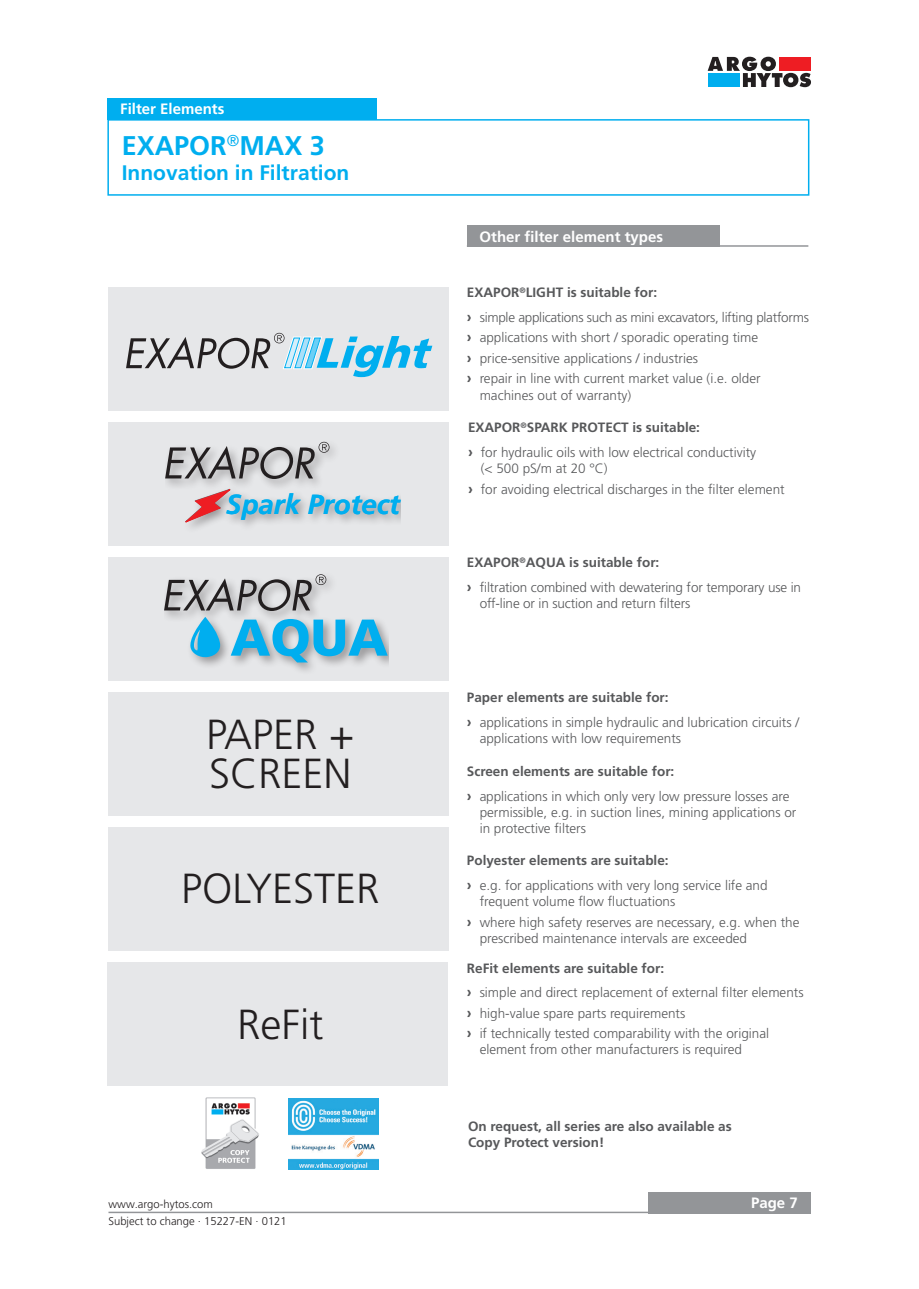
<style>
.page{position:relative;width:919px;height:1289px;background:#fff}
.page>*{position:absolute;margin:0;border:0;box-sizing:border-box;transform-origin:0 0}
.t1{font:900 51.6px "Frutiger LT";color:#00aeef}
.t2{font:300 42px/39px "Frutiger LT Pro";color:#231f20}
.t3{font:italic 700 27.6px "Frutiger LT";color:#00aeef}
._01_Headline_blue{font:700 27px "Frutiger LT Pro";color:#00aeef}
._01_Headline_blue-2{font:700 21px "Frutiger LT Pro";color:#00aeef}
._04_Headline_white{font:700 15px "Frutiger LT Pro";color:#fff}
.t4{font:300 13.5px/16.2px "Frutiger LT Pro";color:#57585a}
._05_Subline_Copytext{font:700 13.5px/16.2px "Frutiger LT Pro";color:#57585a}
.t5{font:300 13.5px "Frutiger LT Pro";letter-spacing:-.02em;color:#57585a}
.t6{font:300 11.25px "Frutiger LT Pro";color:#231f20}
.s1{font-weight:700;font-size:15px}
</style>
<div class="page">
<div style="left:648px;top:1191px;width:162px;height:22px;background:#939598"></div>
<hr style="left:108px;top:1211px;width:702px;height:2px;background:#939598">
<svg style="left:707px;top:57px;width:104px;height:30px"></svg>
<div style="left:107px;top:119px;width:702px;height:77px;border:2px solid #00aeef"></div>
<div style="left:107px;top:98px;width:270px;height:22px;background:#00aeef"></div>
<div style="left:466px;top:225px;width:253px;height:22px;background:#939598"></div>
<hr style="left:467px;top:245px;width:341px;height:2px;background:#939598">
<img style="left:201px;top:1097px;width:58px;height:72px">
<img style="left:289px;top:1098px;width:89px;height:71px">
<div style="left:107px;top:962px;width:341px;height:123px;background:#e6e7e9"></div>
<div style="left:108px;top:692px;width:341px;height:123px;background:#e6e7e9"></div>
<div style="left:108px;top:557px;width:341px;height:123px;background:#e6e7e9"></div>
<div style="left:108px;top:422px;width:341px;height:123px;background:#e6e7e9"></div>
<div style="left:108px;top:287px;width:341px;height:123px;background:#e6e7e9"></div>
<svg style="left:126px;top:333px;width:306px;height:44px"></svg>
<div style="left:165px;top:438px;width:236px;height:96px;background:#231f20;opacity:.4"></div>
<svg style="left:165px;top:442px;width:164px;height:37px"></svg>
<svg style="left:182px;top:488px;width:49px;height:36px"></svg>
<div style="left:164px;top:571px;width:224px;height:104px;background:#231f20;opacity:.4"></div>
<svg style="left:164px;top:574px;width:162px;height:37px"></svg>
<svg style="left:190px;top:617px;width:31px;height:41px"></svg>
<div style="left:108px;top:827px;width:341px;height:123px;background:#e6e7e9"></div>
<p class="_04_Headline_white" style="left:120px;top:100px;width:106px">Filter Elements</p>
<p class="_01_Headline_blue" style="left:122px;top:130px;width:205px">EXAPOR<sup>®</sup>MAX 3</p>
<p class="_01_Headline_blue-2" style="left:122px;top:160px;width:229px">Innovation in Filtration</p>
<p class="t3" style="left:226px;top:488px;width:175px">Spark Protect</p>
<p class="t1" style="left:230px;top:606px;width:159px">AQUA</p>
<p class="t2" style="left:206px;top:715px;width:150px">PAPER +<br>SCREEN</p>
<p class="t2" style="left:181px;top:869px;width:200px">POLYESTER</p>
<p class="t2" style="left:237px;top:1005px;width:88px">ReFit</p>
<p class="_04_Headline_white" style="left:479px;top:228px;width:185px">Other filter element types</p>
<p class="_05_Subline_Copytext" style="left:467px;top:284px;width:192px">EXAPOR<sup>®</sup>LIGHT is suitable for:</p>
<p class="t5" style="left:467px;top:309px;width:343px"><span class="s1">›</span> simple applications such as mini excavators, lifting platforms</p>
<p class="t4" style="left:467px;top:330px;width:293px"><span class="s1">›</span> applications with short / sporadic operating time</p>
<p class="t4" style="left:467px;top:350px;width:233px"><span class="s1">›</span> price-sensitive applications / industries</p>
<p class="t4" style="left:479px;top:371px;width:282px;text-indent:-13px"><span class="s1">›</span> repair in line with current market value (i.e. older machines out of warranty)</p>
<p class="_05_Subline_Copytext" style="left:468px;top:419px;width:233px">EXAPOR<sup>®</sup>SPARK PROTECT is suitable:</p>
<p class="t4" style="left:480px;top:444px;width:277px;text-indent:-13px"><span class="s1">›</span> for hydraulic oils with low electrical conductivity (&lt; 500 pS/m at 20 °C)</p>
<p class="t4" style="left:468px;top:481px;width:318px"><span class="s1">›</span> for avoiding electrical discharges in the filter element</p>
<p class="_05_Subline_Copytext" style="left:467px;top:554px;width:194px">EXAPOR<sup>®</sup>AQUA is suitable for:</p>
<p class="t4" style="left:479px;top:579px;width:323px;text-indent:-13px"><span class="s1">›</span> filtration combined with dewatering for temporary use in off-line or in suction and return filters</p>
<p class="_05_Subline_Copytext" style="left:467px;top:689px;width:203px">Paper elements are suitable for:</p>
<p class="t4" style="left:479px;top:714px;width:321px;text-indent:-13px"><span class="s1">›</span> applications in simple hydraulic and lubrication circuits / applications with low requirements</p>
<p class="_05_Subline_Copytext" style="left:467px;top:763px;width:209px">Screen elements are suitable for:</p>
<p class="t4" style="left:479px;top:788px;width:318px;text-indent:-13px"><span class="s1">›</span> applications in which only very low pressure losses are permissible, e.g. in suction lines, mining applications or in protective filters</p>
<p class="_05_Subline_Copytext" style="left:467px;top:852px;width:203px">Polyester elements are suitable:</p>
<p class="t4" style="left:479px;top:877px;width:289px;text-indent:-13px"><span class="s1">›</span> e.g. for applications with very long service life and frequent volume flow fluctuations</p>
<p class="t4" style="left:479px;top:913px;width:321px;text-indent:-13px"><span class="s1">›</span> where high safety reserves are necessary, e.g. when the prescribed maintenance intervals are exceeded</p>
<p class="_05_Subline_Copytext" style="left:467px;top:959px;width:199px">ReFit elements are suitable for:</p>
<p class="t4" style="left:467px;top:984px;width:338px"><span class="s1">›</span> simple and direct replacement of external filter elements</p>
<p class="t4" style="left:467px;top:1005px;width:220px"><span class="s1">›</span> high-value spare parts requirements</p>
<p class="t4" style="left:479px;top:1025px;width:291px;text-indent:-13px"><span class="s1">›</span> if technically tested comparability with the original element from other manufacturers is required</p>
<p class="_05_Subline_Copytext" style="left:468px;top:1117px;width:265px">On request, all series are also available as<br>Copy Protect version!</p>
<p class="t6" style="left:108px;top:1197px;width:106px">www.argo-hytos.com</p>
<p class="_04_Headline_white" style="left:751px;top:1194px;width:48px">Page 7</p>
<p class="t6" style="left:108px;top:1214px;width:180px">Subject to change · 15227-EN · 0121</p>
</div>
